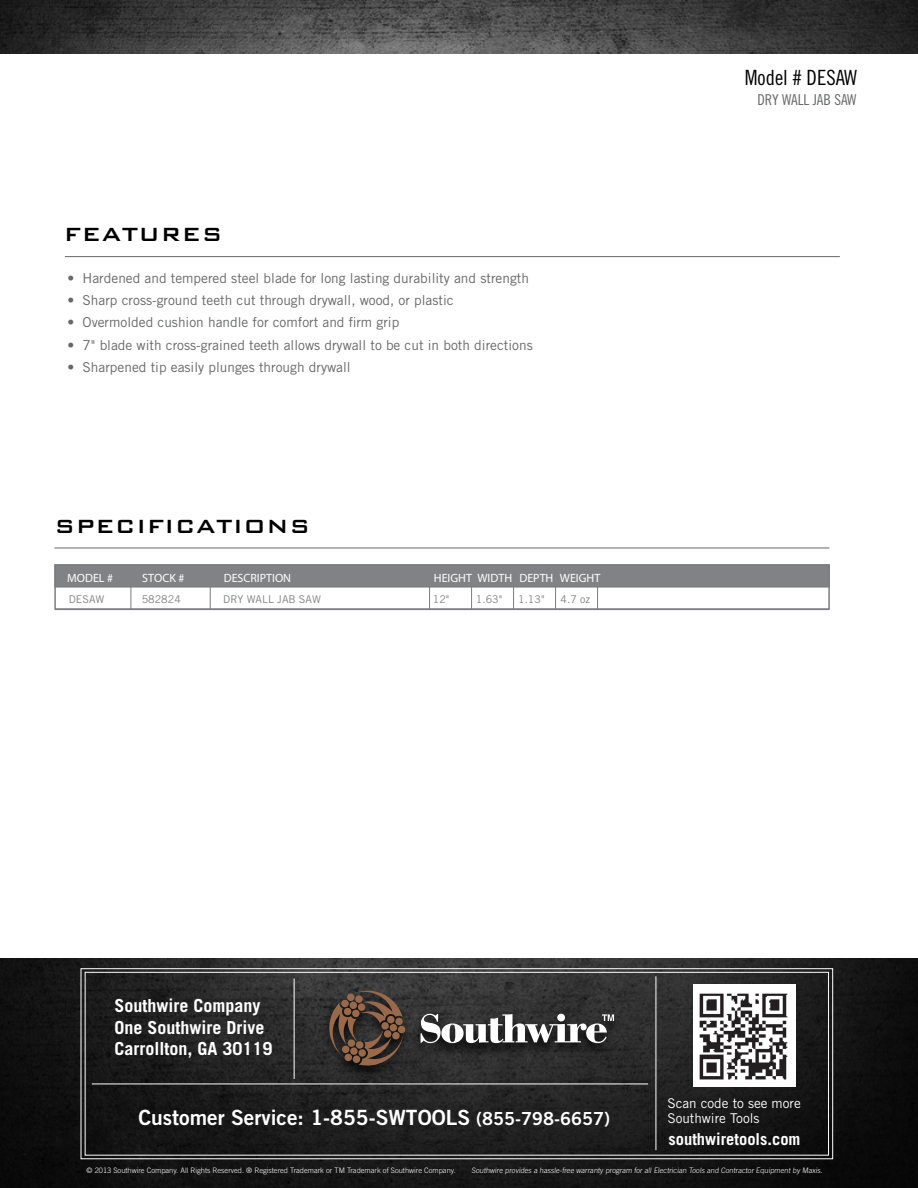
<style>
.page{position:relative;width:918px;height:1188px;background:#fff}
.page>*{position:absolute;margin:0;border:0;box-sizing:border-box;transform-origin:0 0}
.t1{font:500 25.5px "Bank Gothic BT";letter-spacing:.025em;color:#000}
.t2{font:21px "Trade Gothic LT Std Bd 2";color:#fff}
.t3{font:21px "Trade Gothic LT Std Cn 18";color:#000}
.t4{font:700 18px/21.6px "Trade Gothic LT Std";color:#fff}
.t5{font:700 16.5px "Trade Gothic LT Std";color:#fff}
.t6{font:15px "Trade Gothic LT Std Cn 18";color:#666767}
.t7{font:13.65px "Trade Gothic LT Std";color:#666767}
.t8{font:13.5px "Trade Gothic LT Std";color:#fff}
.t9{font:12px "Trade Gothic Bold Cond Twenty";color:#fff}
.t10{font:10.65px "Trade Gothic LT Std";color:#808285}
.t11{font:300 7.5px "Trade Gothic LT Std";color:#fff}
.s1{font-size:18px}
</style>
<div class="page">
<img style="left:0;top:0;width:918px;height:54px">
<svg style="left:0;top:958px;width:918px;height:230px;background:#1d1d1d"></svg>
<div style="left:81px;top:968px;width:752px;height:191px;border:1px solid #fff"></div>
<div style="left:85px;top:972px;width:744px;height:184px;border:1px solid #fff"></div>
<hr style="left:92px;top:1084px;width:556px;height:1px;background:#fff">
<hr style="left:656px;top:976px;width:1px;height:174px;background:#fff">
<hr style="left:294px;top:978px;width:1px;height:101px;background:#fff">
<img style="left:693px;top:986px;width:102px;height:101px">
<div style="left:322px;top:990px;width:299px;height:90px;background:#000;opacity:.75"></div>
<svg style="left:329px;top:989px;width:77px;height:78px;background:#503f34"></svg>
<svg style="left:421px;top:1014px;width:193px;height:29px"></svg>
<hr style="left:65px;top:256px;width:775px;height:1px;background:#666767">
<hr style="left:54px;top:548px;width:775px;height:1px;background:#666767">
<hr style="left:471px;top:565px;width:1px;height:44px;background:#7a7c7f">
<hr style="left:513px;top:565px;width:1px;height:44px;background:#7a7c7f">
<hr style="left:555px;top:565px;width:1px;height:44px;background:#7a7c7f">
<hr style="left:597px;top:565px;width:1px;height:44px;background:#7a7c7f">
<hr style="left:131px;top:565px;width:1px;height:44px;background:#7a7c7f">
<hr style="left:210px;top:565px;width:1px;height:44px;background:#7a7c7f">
<hr style="left:429px;top:565px;width:1px;height:44px;background:#7a7c7f">
<div style="left:54px;top:564px;width:776px;height:46px;border:2px solid #7a7c7f"></div>
<div style="left:55px;top:565px;width:774px;height:22px;background:#808285"></div>
<div style="left:54px;top:564px;width:776px;height:24px;border:2px solid #7a7c7f"></div>
<h2 class="t3" style="left:745px;top:65px;width:114px">Model # DESAW</h2>
<h1 class="t1" style="left:64px;top:221px;width:160px">FEATURES</h1>
<p class="t7" style="left:67px;top:269px;width:463px">• Hardened and tempered steel blade for long lasting durability and strength</p>
<p class="t7" style="left:67px;top:292px;width:388px">• Sharp cross-ground teeth cut through drywall, wood, or plastic</p>
<p class="t7" style="left:67px;top:314px;width:333px">• Overmolded cushion handle for comfort and firm grip</p>
<p class="t7" style="left:67px;top:337px;width:467px">• 7" blade with cross-grained teeth allows drywall to be cut in both directions</p>
<p class="t7" style="left:67px;top:359px;width:285px">• Sharpened tip easily plunges through drywall</p>
<h1 class="t1" style="left:55px;top:512px;width:257px">SPECIFICATIONS</h1>
<p class="t9" style="left:67px;top:570px;width:47px">MODEL #</p>
<p class="t9" style="left:142px;top:570px;width:44px">STOCK #</p>
<p class="t9" style="left:224px;top:570px;width:69px">DESCRIPTION</p>
<p class="t9" style="left:434px;top:570px;width:168px">HEIGHT WIDTH DEPTH WEIGHT</p>
<p class="t10" style="left:69px;top:593px;width:37px">DESAW</p>
<p class="t10" style="left:142px;top:593px;width:41px">582824</p>
<p class="t10" style="left:223px;top:593px;width:99px">DRY WALL JAB SAW</p>
<p class="t10" style="left:433px;top:593px;width:18px">12"</p>
<p class="t10" style="left:476px;top:593px;width:28px">1.63"</p>
<p class="t10" style="left:518px;top:593px;width:28px">1.13"</p>
<p class="t10" style="left:561px;top:593px;width:31px">4.7 oz</p>
<p class="t6" style="left:757px;top:91px;width:100px">DRY WALL JAB SAW</p>
<h3 class="t4" style="left:114px;top:995px;width:160px">Southwire Company<br>One Southwire Drive<br>Carrollton, GA 30119</h3>
<p class="t8" style="left:667px;top:1095px;width:135px">Scan code to see more</p>
<h2 class="t2" style="left:138px;top:1105px;width:473px">Customer Service: 1-855-SWTOOLS <span class="s1">(855-798-6657)</span></h2>
<p class="t8" style="left:667px;top:1110px;width:94px">Southwire Tools</p>
<p class="t5" style="left:669px;top:1129px;width:133px">southwiretools.com</p>
<p class="t11" style="left:87px;top:1166px;width:371px">© 2013 Southwire Company. All Rights Reserved. ® Registered Trademark or TM Trademark of Southwire Company.</p>
<p class="t11" style="left:472px;top:1166px;width:354px">Southwire provides a hassle-free warranty program for all Electrician Tools and Contractor Equipment by Maxis.</p>
</div>
